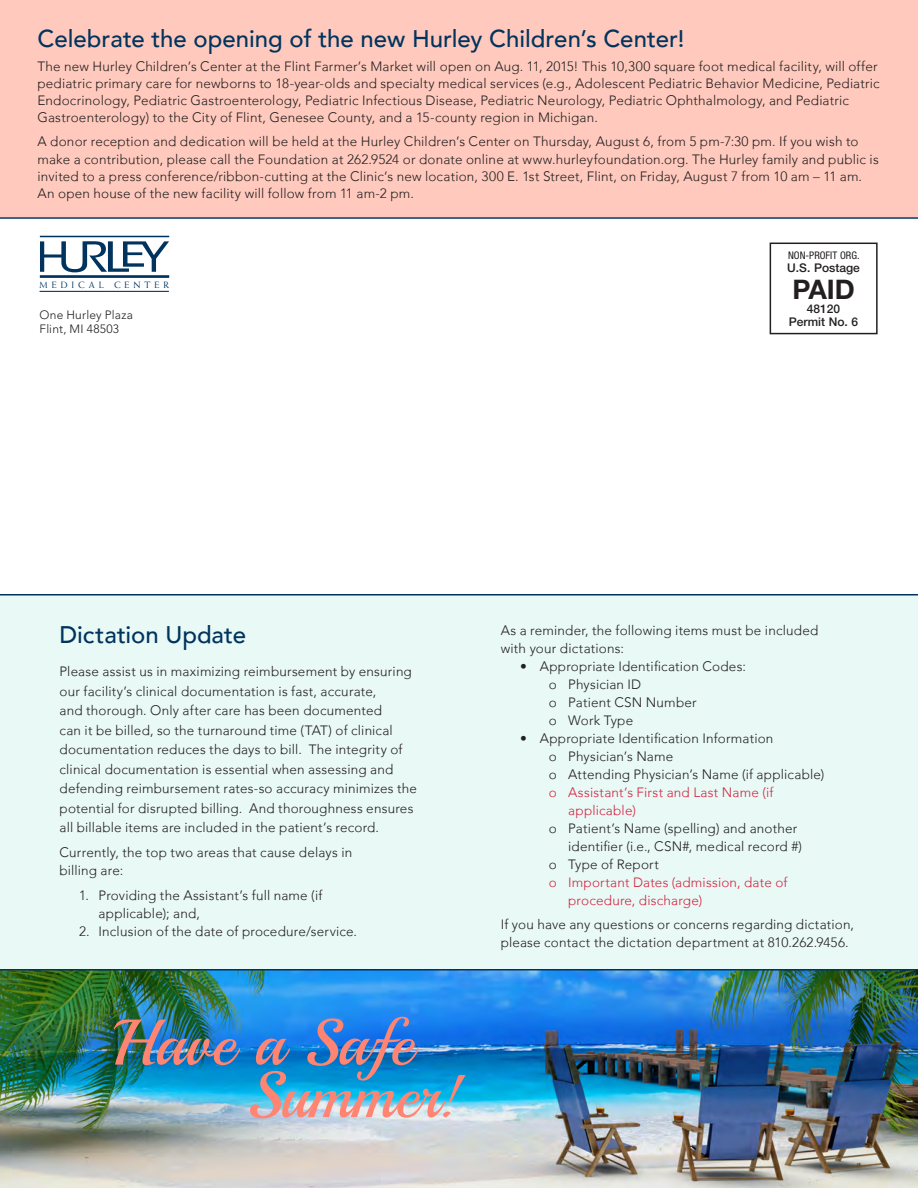
<style>
.page{position:relative;width:918px;height:1188px;background:#fff}
.page>*{position:absolute;margin:0;border:0;box-sizing:border-box;transform-origin:0 0}
.t1{font:64.5px/52.5px "Playball";color:#ff8572}
.t2{font:700 27px "Helvetica Neue";color:#231f20}
.t3{font:500 24px "Avenir";color:#00345e}
.t4{font:300 13.5px/18px "Avenir";letter-spacing:.015em;color:#231f20}
.t5{font:300 13.5px/18px "Avenir";letter-spacing:.015em;color:#d32342}
.t6{font:300 12px/14.4px "Avenir LT Std";letter-spacing:.015em;color:#231f20}
.t7{font:500 12px/13.5px "Helvetica Neue";color:#231f20;text-align:center}
.t8{font:condensed 10.5px "Helvetica Neue";color:#231f20}
.t9{font:9.15px "Weiss";letter-spacing:.435em;color:#00345e}
</style>
<div class="page">
<div style="left:0;top:595px;width:918px;height:374px;background:#e9f9f6"></div>
<svg style="left:40px;top:241px;width:129px;height:31px"></svg>
<hr style="left:40px;top:236px;width:129px;height:1px;background:#00345e">
<hr style="left:40px;top:291px;width:129px;height:1px;background:#00345e">
<hr style="left:40px;top:275px;width:129px;height:3px;background:#00345e">
<div style="left:770px;top:243px;width:108px;height:91px;border:2px solid #231f20"></div>
<hr style="left:0;top:594px;width:918px;height:2px;background:#00345e">
<div style="left:0;top:0;width:918px;height:217px;background:#ffcabd"></div>
<img style="left:0;top:970px;width:918px;height:218px">
<hr style="left:0;top:969px;width:918px;height:1px;background:#00345e">
<hr style="left:0;top:217px;width:918px;height:2px;background:#00345e">
<h3 class="t3" style="left:38px;top:24px;width:648px">Celebrate the opening of the new Hurley Children’s Center!</h3>
<p class="t4" style="left:38px;top:57px;width:844px;line-height:17.2px">The new Hurley Children’s Center at the Flint Farmer’s Market will open on Aug. 11, 2015! This 10,300 square foot medical facility, will offer pediatric primary care for newborns to 18-year-olds and specialty medical services (e.g., Adolescent Pediatric Behavior Medicine, Pediatric Endocrinology, Pediatric Gastroenterology, Pediatric Infectious Disease, Pediatric Neurology, Pediatric Ophthalmology, and Pediatric Gastroenterology) to the City of Flint, Genesee County, and a 15-county region in Michigan.</p>
<p class="t4" style="left:38px;top:133px;width:843px;line-height:17.2px">A donor reception and dedication will be held at the Hurley Children’s Center on Thursday, August 6, from 5 pm-7:30 pm. If you wish to make a contribution, please call the Foundation at 262.9524 or donate online at www.hurleyfoundation.org. The Hurley family and public is invited to a press conference/ribbon-cutting at the Clinic’s new location, 300 E. 1st Street, Flint, on Friday, August 7 from 10 am – 11 am.<br>An open house of the new facility will follow from 11 am-2 pm.</p>
<p class="t9" style="left:40px;top:279px;width:131px">MEDICAL CENTER</p>
<p class="t6" style="left:40px;top:308px;width:95px">One Hurley Plaza<br>Flint, MI 48503</p>
<p class="t8" style="left:788px;top:249px;width:73px">NON-PROFIT ORG.</p>
<p class="t7" style="left:787px;top:261px;width:74px">U.S. Postage</p>
<h2 class="t2" style="left:792px;top:273px;width:64px">PAID</h2>
<p class="t7" style="left:789px;top:302px;width:71px">48120<br>Permit No. 6</p>
<h3 class="t3" style="left:60px;top:621px;width:188px">Dictation Update</h3>
<p class="t4" style="left:60px;top:662px;width:359px;line-height:19.5px">Please assist us in maximizing reimbursement by ensuring our facility’s clinical documentation is fast, accurate,<br>and thorough. Only after care has been documented<br>can it be billed, so the turnaround time (TAT) of clinical documentation reduces the days to bill. The integrity of clinical documentation is essential when assessing and defending reimbursement rates-so accuracy minimizes the potential for disrupted billing. And thoroughness ensures all billable items are included in the patient’s record.</p>
<p class="t4" style="left:60px;top:843px;width:294px">Currently, the top two areas that cause delays in billing are:</p>
<p class="t4" style="left:99px;top:886px;width:225px;text-indent:-19px">1. Providing the Assistant’s full name (if applicable); and,</p>
<p class="t4" style="left:79px;top:922px;width:280px">2. Inclusion of the date of procedure/service.</p>
<h1 class="t1" style="left:247px;top:1017px;width:217px;text-indent:-135px">Have a Safe<br>Summer!</h1>
<p class="t4" style="left:501px;top:622px;width:319px">As a reminder, the following items must be included with your dictations:</p>
<p class="t4" style="left:549px;top:658px;width:199px;text-indent:-28px">• Appropriate Identification Codes: o Physician ID<br>o Patient CSN Number<br>o Work Type</p>
<p class="t4" style="left:549px;top:730px;width:277px;text-indent:-28px">• Appropriate Identification Information<br>o Physician’s Name<br>o Attending Physician’s Name (if applicable)</p>
<p class="t5" style="left:568px;top:784px;width:207px;text-indent:-19px">o Assistant’s First and Last Name (if applicable)</p>
<p class="t4" style="left:549px;top:820px;width:250px">o Patient’s Name (spelling) and another</p>
<p class="t4" style="left:568px;top:838px;width:235px">identifier (i.e., CSN#, medical record #)</p>
<p class="t4" style="left:549px;top:856px;width:112px">o Type of Report</p>
<p class="t5" style="left:568px;top:874px;width:221px;text-indent:-19px">o Important Dates (admission, date of procedure, discharge)</p>
<p class="t4" style="left:501px;top:916px;width:355px">If you have any questions or concerns regarding dictation, please contact the dictation department at 810.262.9456.</p>
</div>
